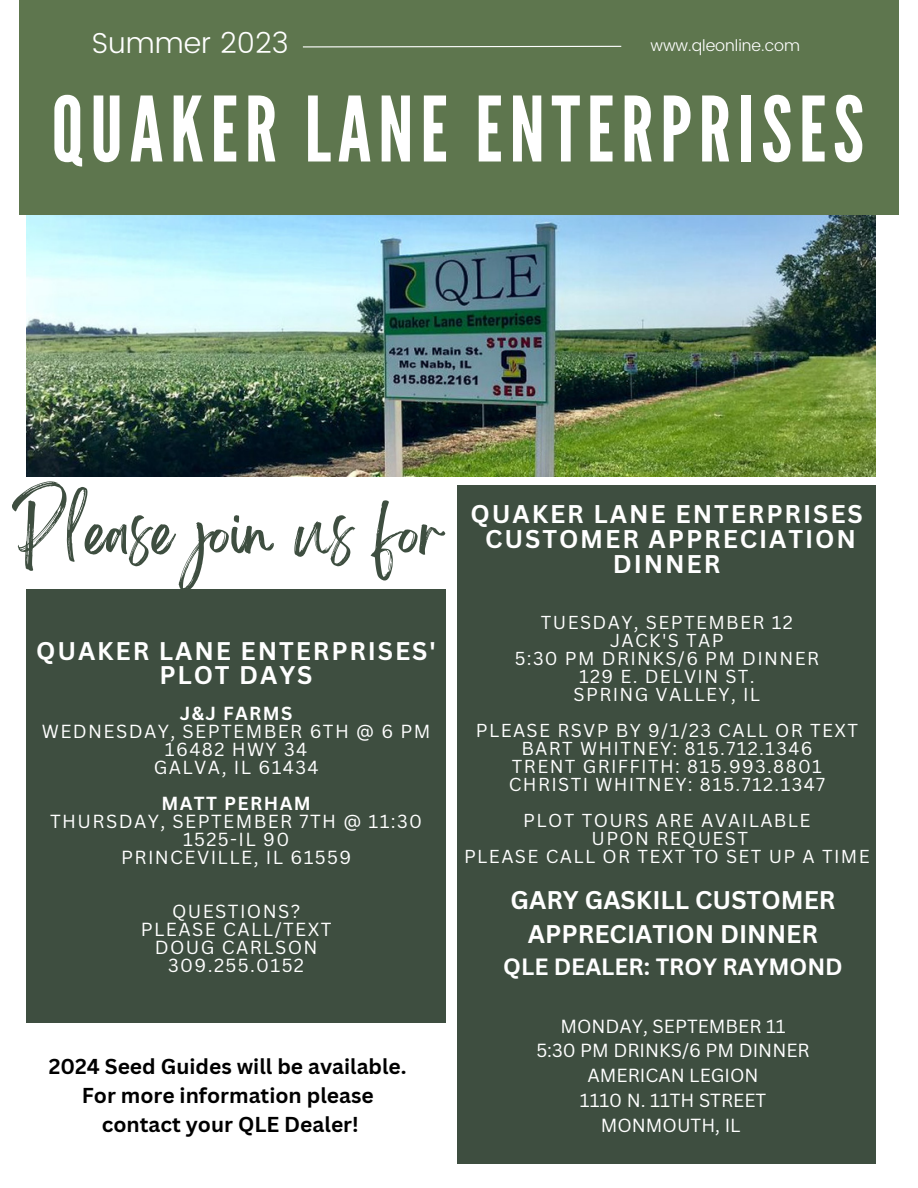
<style>
.page{position:relative;width:918px;height:1188px;background:#fff}
.page>*{position:absolute;margin:0;border:0;box-sizing:border-box;transform-origin:0 0}
.t1{font:89.85px "League Gothic";letter-spacing:.075em;color:#fff}
.t2{font:55.8px "Brightwall";color:#3e4e40}
.t3{font:300 28.8px "Poppins";color:#fff}
.t4{font:700 24.9px/24.8px "Canva Sans";letter-spacing:.075em;color:#fff;text-align:center}
.t5{font:700 24.9px/33.8px "Canva Sans";color:#fff;text-align:center}
.t6{font:700 22.95px "Canva Sans";color:#fff}
.t7{font:700 21px/29.2px "Canva Sans";color:#000;text-align:center}
.t8{font:18.45px/18px "Canva Sans";letter-spacing:.075em;color:#fff;text-align:center}
.t9{font:18.45px/24.8px "Canva Sans";color:#fff;text-align:center}
.t10{font:700 18.45px "Canva Sans";letter-spacing:.075em;color:#fff}
.t11{font:18.3px/18px "Canva Sans";letter-spacing:.075em;color:#fff;text-align:center}
.t12{font:300 15.9px "Poppins";color:#fff}
</style>
<div class="page">
<img style="left:26px;top:215px;width:850px;height:261px">
<div style="left:19px;top:0;width:880px;height:215px;background:#5e764e"></div>
<div style="left:26px;top:590px;width:420px;height:433px;background:#3e4e40"></div>
<svg style="left:302px;top:45px;width:320px;height:3px"></svg>
<div style="left:458px;top:485px;width:418px;height:678px;background:#3e4e40"></div>
<h3 class="t3" style="left:92px;top:23px;width:198px">Summer 2023</h3>
<p class="t12" style="left:650px;top:34px;width:151px">www.qleonline.com</p>
<h1 class="t1" style="left:51px;top:76px;width:814px">QUAKER LANE ENTERPRISES</h1>
<h2 class="t2" style="left:12px;top:512px;width:433px">Please join us for</h2>
<h3 class="t4" style="left:36px;top:639px;width:401px">QUAKER LANE ENTERPRISES'<br>PLOT DAYS</h3>
<p class="t10" style="left:180px;top:703px;width:114px">J&amp;J FARMS</p>
<p class="t8" style="left:42px;top:723px;width:390px">WEDNESDAY, SEPTEMBER 6TH @ 6 PM<br>16482 HWY 34<br>GALVA, IL 61434</p>
<p class="t10" style="left:161px;top:793px;width:151px">MATT PERHAM</p>
<p class="t8" style="left:50px;top:813px;width:373px">THURSDAY, SEPTEMBER 7TH @ 11:30<br>1525-IL 90<br>PRINCEVILLE, IL 61559</p>
<p class="t8" style="left:141px;top:903px;width:192px">QUESTIONS?<br>PLEASE CALL/TEXT<br>DOUG CARLSON<br>309.255.0152</p>
<p class="t7" style="left:49px;top:1052px;width:359px">2024 Seed Guides will be available.<br>For more information please contact your QLE Dealer!</p>
<h3 class="t4" style="left:470px;top:502px;width:394px">QUAKER LANE ENTERPRISES<br>CUSTOMER APPRECIATION<br>DINNER</h3>
<p class="t11" style="left:515px;top:614px;width:306px">TUESDAY, SEPTEMBER 12<br>JACK'S TAP<br>5:30 PM DRINKS/6 PM DINNER<br>129 E. DELVIN ST.<br>SPRING VALLEY, IL</p>
<p class="t11" style="left:476px;top:722px;width:384px">PLEASE RSVP BY 9/1/23 CALL OR TEXT<br>BART WHITNEY: 815.712.1346<br>TRENT GRIFFITH: 815.993.8801<br>CHRISTI WHITNEY: 815.712.1347</p>
<p class="t11" style="left:464px;top:812px;width:407px">PLOT TOURS ARE AVAILABLE<br>UPON REQUEST<br>PLEASE CALL OR TEXT TO SET UP A TIME</p>
<h3 class="t5" style="left:511px;top:883px;width:327px">GARY GASKILL CUSTOMER<br>APPRECIATION DINNER</h3>
<p class="t6" style="left:503px;top:953px;width:341px">QLE DEALER: TROY RAYMOND</p>
<p class="t9" style="left:536px;top:1014px;width:275px">MONDAY, SEPTEMBER 11<br>5:30 PM DRINKS/6 PM DINNER<br>AMERICAN LEGION<br>1110 N. 11TH STREET<br>MONMOUTH, IL</p>
</div>
